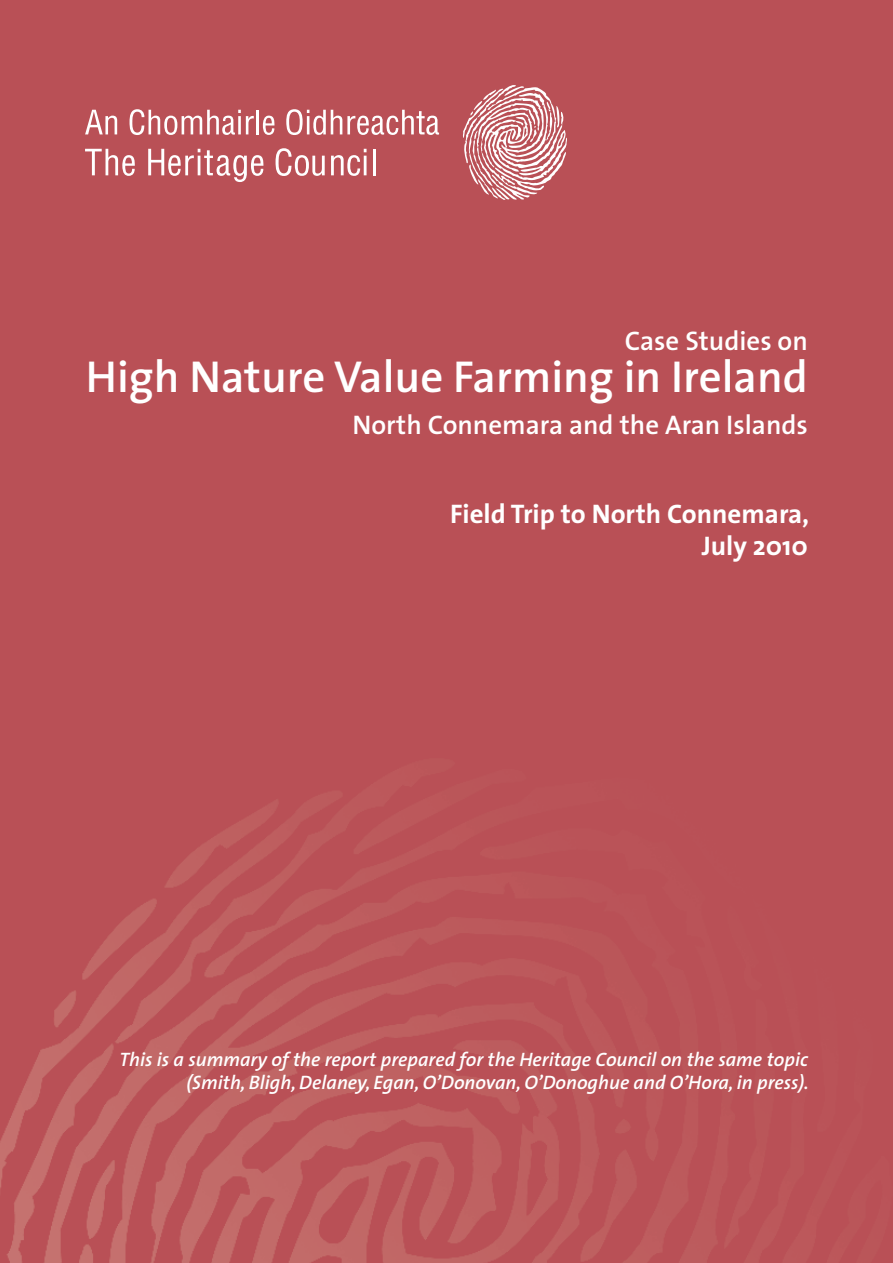
<style>
.page{position:relative;width:893px;height:1263px;background:#fff}
.page>*{position:absolute;margin:0;border:0;box-sizing:border-box;transform-origin:0 0}
.t1{font:600 45px "The Sans";color:#fff}
.t2{font:600 27px "The Sans";color:#fff}
.t3{font:700 27px/32.4px "The Sans";color:#fff;text-align:right}
.t4{font:italic 600 19.5px/23.4px "The Sans";color:#fff;text-align:right}
</style>
<div class="page">
<img style="left:0;top:0;width:893px;height:1263px">
<svg style="left:85px;top:149px;width:50px;height:27px"></svg>
<svg style="left:148px;top:149px;width:116px;height:33px"></svg>
<svg style="left:276px;top:148px;width:49px;height:28px"></svg>
<svg style="left:331px;top:149px;width:36px;height:27px"></svg>
<hr style="left:373px;top:149px;width:2px;height:26px;background:#fff">
<svg style="left:85px;top:110px;width:32px;height:24px"></svg>
<svg style="left:130px;top:109px;width:124px;height:26px"></svg>
<hr style="left:257px;top:110px;width:2px;height:24px;background:#fff">
<svg style="left:263px;top:116px;width:12px;height:19px"></svg>
<svg style="left:286px;top:109px;width:153px;height:26px"></svg>
<svg style="left:463px;top:85px;width:104px;height:115px"></svg>
<h2 class="t2" style="left:625px;top:319px;width:184px">Case Studies on</h2>
<h1 class="t1" style="left:86px;top:340px;width:723px">High Nature Value Farming in Ireland</h1>
<h2 class="t2" style="left:352px;top:403px;width:457px">North Connemara and the Aran Islands</h2>
<h2 class="t3" style="left:450px;top:497px;width:361px">Field Trip to North Connemara,<br>July 2010</h2>
<p class="t4" style="left:119px;top:1047px;width:691px">This is a summary of the report prepared for the Heritage Council on the same topic (Smith, Bligh, Delaney, Egan, O’Donovan, O’Donoghue and O’Hora, in press).</p>
</div>
